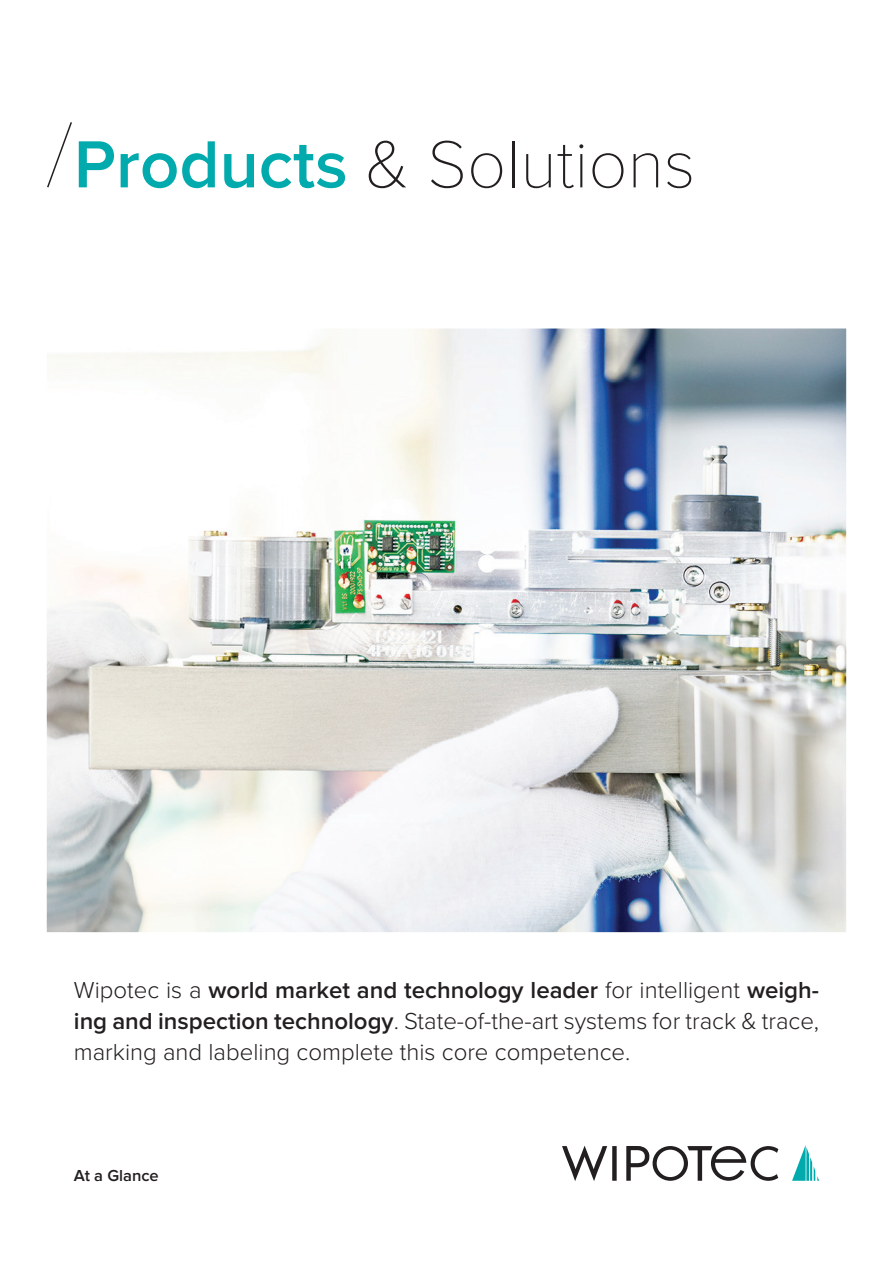
<style>
.page{position:relative;width:893px;height:1263px;background:#fff}
.page>*{position:absolute;margin:0;border:0;box-sizing:border-box;transform-origin:0 0}
.t1{font:100 69px "Proxima Nova";color:#231f20}
.t2{font:300 24px/31.2px "Proxima Nova";color:#231f20;text-align:justify}
.t3{font:600 16.5px "Proxima Nova";color:#231f20}
.s1{font-weight:600;color:#00aaad}
.s2{font-weight:600}
</style>
<div class="page">
<img style="left:47px;top:328px;width:799px;height:604px">
<svg style="left:47px;top:122px;width:25px;height:65px"></svg>
<svg style="left:562px;top:1145px;width:216px;height:36px"></svg>
<svg style="left:792px;top:1145px;width:27px;height:36px"></svg>
<h1 class="t1" style="left:74px;top:133px;width:623px"><span class="s1">Products</span> &amp; Solutions</h1>
<p class="t2" style="left:74px;top:973px;width:747px">Wipotec is a <span class="s2">world market and technology leader</span> for intelligent <span class="s2">weigh&shy;ing and inspection technology</span>. State-of-the-art systems for track &amp; trace, marking and labeling complete this core competence.</p>
<p class="t3" style="left:74px;top:1168px;width:86px">At a Glance</p>
</div>
